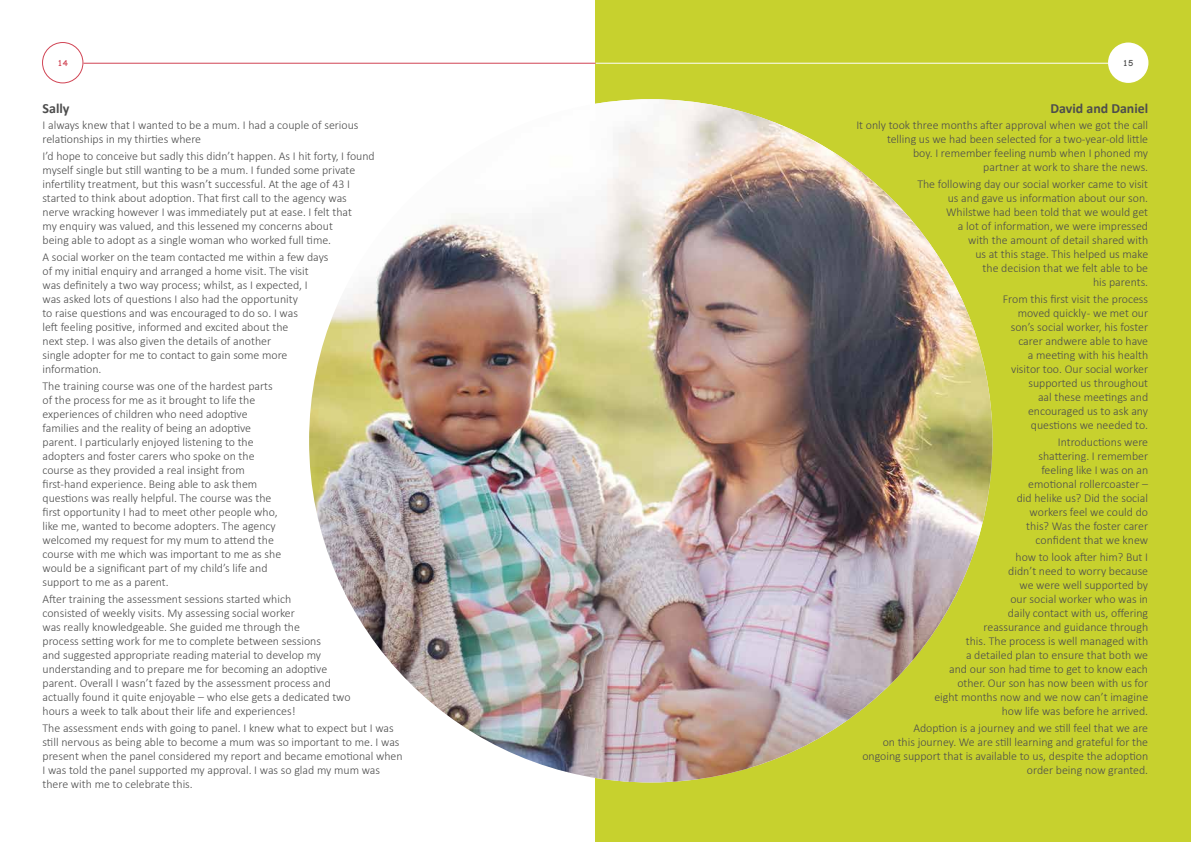
<style>
.page{position:relative;width:1191px;height:842px;background:#fff}
.page>*{position:absolute;margin:0;border:0;box-sizing:border-box;transform-origin:0 0}
.t1{font:700 14px "Calibri";color:#4d4d4d}
.t2{font:300 12px/14px "Calibri";color:#4d4d4d;text-align:right}
.t3{font:700 9px "Manjari";color:#d14454}
.t4{font:700 9px "Manjari";color:#4d4d4d}
</style>
<div class="page">
<div style="left:595px;top:0;width:596px;height:842px;background:#c7d12e"></div>
<hr style="left:595px;top:63px;width:521px;height:1px;background:#fff">
<hr style="left:83px;top:63px;width:512px;height:1px;background:#d14454">
<div style="left:42px;top:42px;width:41px;height:41px;border:1px solid #d14454;border-radius:50%"></div>
<img style="left:309px;top:99px;width:683px;height:683px;border-radius:342px">
<div style="left:1108px;top:43px;width:40px;height:40px;background:#fff;border-radius:50%"></div>
<p class="t3" style="left:57px;top:57px;width:12px">14</p>
<p class="t1" style="left:43px;top:98px;width:29px">Sally</p>
<p class="t2" style="left:43px;top:118px;width:317px">I always knew that I wanted to be a mum. I had a couple of serious</p>
<p class="t2" style="left:43px;top:131px;width:334px;line-height:16.8px;text-align:left">relationships in my thirties where<br>I’d hope to conceive but sadly this didn’t happen. As I hit forty, I found</p>
<p class="t2" style="left:43px;top:163px;width:314px;text-align:left">myself single but still wanting to be a mum. I funded some private infertility treatment, but this wasn’t successful. At the age of 43 I started to think about adoption. That first call to the agency was nerve wracking however I was immediately put at ease. I felt that my enquiry was valued, and this lessened my concerns about being able to adopt as a single woman who worked full time.</p>
<p class="t2" style="left:43px;top:250px;width:287px;text-align:left">A social worker on the team contacted me within a few days of my initial enquiry and arranged a home visit. The visit was definitely a two way process; whilst, as I expected, I was asked lots of questions I also had the opportunity<br>to raise questions and was encouraged to do so. I was<br>left feeling positive, informed and excited about the<br>next step. I was also given the details of another<br>single adopter for me to contact to gain some more information.</p>
<p class="t2" style="left:43px;top:379px;width:232px">The training course was one of the hardest parts</p>
<p class="t2" style="left:43px;top:393px;width:214px">of the process for me as it brought to life the</p>
<p class="t2" style="left:43px;top:407px;width:240px;text-align:left">experiences of children who need adoptive families and the reality of being an adoptive parent. I particularly enjoyed listening to the adopters and foster carers who spoke on the course as they provided a real insight from first-hand experience. Being able to ask them questions was really helpful. The course was the first opportunity I had to meet other people who, like me, wanted to become adopters. The agency welcomed my request for my mum to attend the course with me which was important to me as she would be a significant part of my child’s life and support to me as a parent.</p>
<p class="t2" style="left:43px;top:592px;width:310px;text-align:left">After training the assessment sessions started which<br>consisted of weekly visits. My assessing social worker<br>was really knowledgeable. She guided me through the<br>process setting work for me to complete between sessions<br>and suggested appropriate reading material to develop my understanding and to prepare me for becoming an adoptive parent. Overall I wasn’t fazed by the assessment process and actually found it quite enjoyable – who else gets a dedicated two hours a week to talk about their life and experiences!</p>
<p class="t2" style="left:43px;top:721px;width:362px;text-align:left">The assessment ends with going to panel. I knew what to expect but I was still nervous as being able to become a mum was so important to me. I was present when the panel considered my report and became emotional when I was told the panel supported my approval. I was so glad my mum was there with me to celebrate this.</p>
<p class="t4" style="left:1123px;top:57px;width:12px">15</p>
<p class="t1" style="left:1050px;top:98px;width:99px">David and Daniel</p>
<p class="t2" style="left:856px;top:118px;width:293px">It only took three months after approval when we got the call telling us we had been selected for a two-year-old little<br>boy. I remember feeling numb when I phoned my<br>partner at work to share the news.</p>
<p class="t2" style="left:917px;top:177px;width:232px">The following day our social worker came to visit us and gave us information about our son.<br>Whilstwe had been told that we would get<br>a lot of information, we were impressed<br>with the amount of detail shared with<br>us at this stage. This helped us make<br>the decision that we felt able to be<br>his parents.</p>
<p class="t2" style="left:1002px;top:292px;width:147px">From this first visit the process moved quickly - we met our son’s social worker, his foster carer andwere able to have<br>a meeting with his health visitor too. Our social worker</p>
<p class="t2" style="left:1028px;top:376px;width:121px">supported us throughout</p>
<p class="t2" style="left:1028px;top:390px;width:122px;text-align:justify;text-indent:10px">aal these meetings and encouraged us to ask any questions we needed to.</p>
<p class="t2" style="left:1016px;top:435px;width:133px">Introductions were shattering. I remember feeling like I was on an emotional rollercoaster – did helike us? Did the social workers feel we could do</p>
<p class="t2" style="left:1026px;top:519px;width:123px">this? Was the foster carer</p>
<p class="t2" style="left:1015px;top:531px;width:134px;line-height:16.8px">confident that we knew how to look after him? But I</p>
<p class="t2" style="left:934px;top:564px;width:215px">didn’t need to worry because<br>we were well supported by<br>our social worker who was in<br>daily contact with us, offering<br>reassurance and guidance through<br>this. The process is well managed with<br>a detailed plan to ensure that both we<br>and our son had time to get to know each other. Our son has now been with us for eight months now and we now can’t imagine how life was before he arrived.</p>
<p class="t2" style="left:862px;top:721px;width:287px">Adoption is a journey and we still feel that we are<br>on this journey. We are still learning and grateful for the ongoing support that is available to us, despite the adoption order being now granted.</p>
</div>
